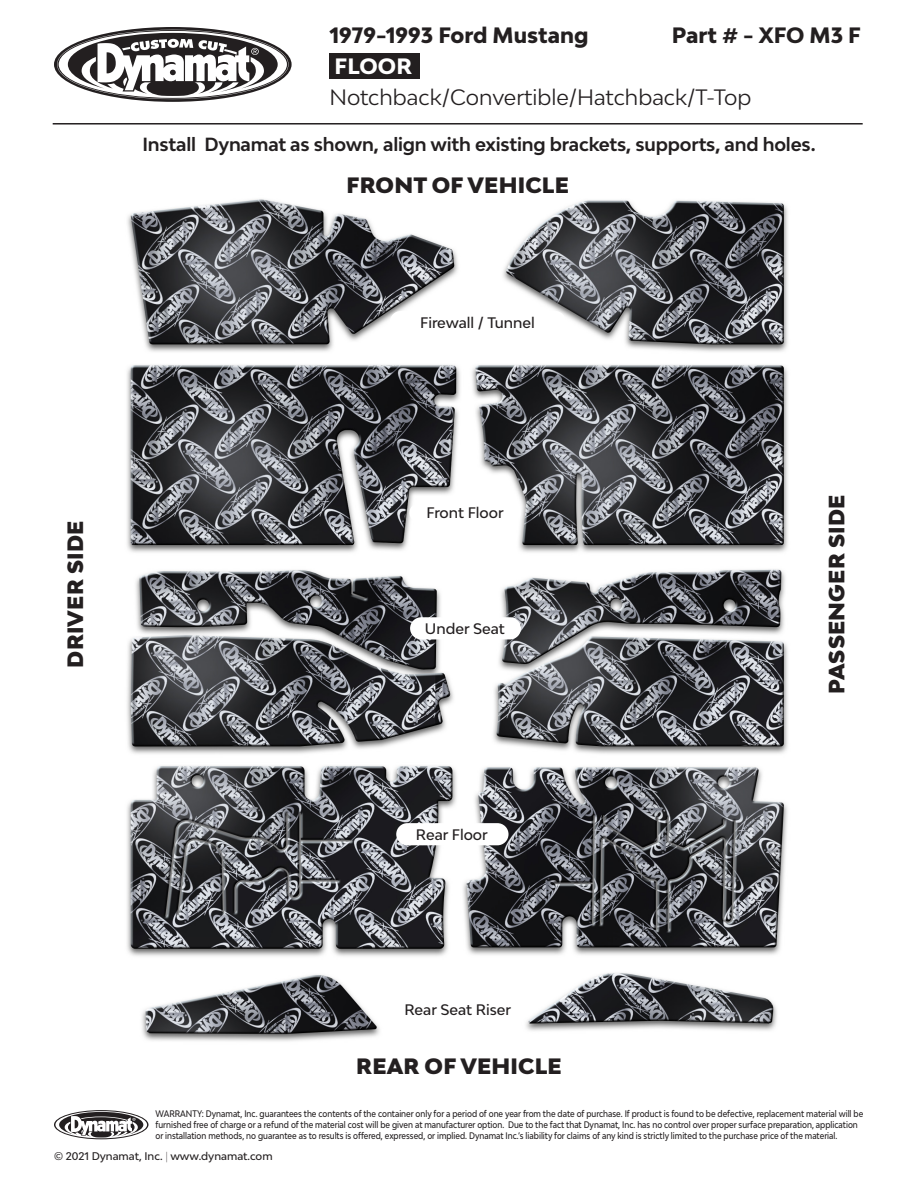
<style>
.page{position:relative;width:918px;height:1188px;background:#fff}
.page>*{position:absolute;margin:0;border:0;box-sizing:border-box;transform-origin:0 0}
.t1{font:900 21px "Bw Modelica";letter-spacing:.01em;color:#231f20}
.t2{font:21px "Bw Modelica";color:#231f20}
.t3{font:800 21px "Bw Modelica";color:#231f20}
.t4{font:800 21px "Bw Modelica";letter-spacing:.01em;color:#fff}
.t5{font:700 18px "Bw Modelica";letter-spacing:-.01em;color:#231f20}
.t6{font:500 14.4px "Bw Modelica";color:#231f20}
.t7{font:500 10.5px "Bw Modelica";color:#231f20}
.t8{font:500 9px/10.8px "Bw Modelica";color:#231f20;scale:.85 1}
.s1{font-weight:100}
</style>
<div class="page">
<div style="left:329px;top:53px;width:91px;height:26px;background:#231f20"></div>
<img style="left:127px;top:199px;width:661px;height:842px">
<hr style="left:53px;top:123px;width:810px;height:2px;background:#231f20">
<div style="left:409px;top:503px;width:112px;height:20px;background:#fff;border-radius:10px"></div>
<div style="left:390px;top:311px;width:176px;height:22px;background:#fff;border-radius:11px"></div>
<div style="left:396px;top:823px;width:113px;height:22px;background:#fff;border-radius:11px"></div>
<div style="left:410px;top:617px;width:111px;height:22px;background:#fff;border-radius:11px"></div>
<div style="left:394px;top:995px;width:127px;height:28px;background:#fff"></div>
<svg style="left:54px;top:27px;width:238px;height:75px"></svg>
<svg style="left:57px;top:30px;width:232px;height:69px"></svg>
<svg style="left:54px;top:1110px;width:94px;height:29px"></svg>
<svg style="left:55px;top:1111px;width:92px;height:27px"></svg>
<p class="t3" style="left:329px;top:22px;width:261px">1979-1993 Ford Mustang</p>
<p class="t3" style="left:672px;top:22px;width:190px">Part # - XFO M3 F</p>
<p class="t4" style="left:335px;top:53px;width:79px">FLOOR</p>
<p class="t2" style="left:329px;top:83px;width:424px">Notchback/Convertible/Hatchback/T-Top</p>
<p class="t5" style="left:142px;top:132px;width:675px">Install Dynamat as shown, align with existing brackets, supports, and holes.</p>
<p class="t1" style="left:346px;top:172px;width:224px">FRONT OF VEHICLE</p>
<p class="t1" style="left:62px;top:668px;width:148px;rotate:-90deg">DRIVER SIDE</p>
<p class="t6" style="left:420px;top:313px;width:116px">Firewall / Tunnel</p>
<p class="t6" style="left:426px;top:504px;width:79px">Front Floor</p>
<p class="t6" style="left:425px;top:619px;width:81px">Under Seat</p>
<p class="t6" style="left:416px;top:825px;width:73px">Rear Floor</p>
<p class="t6" style="left:405px;top:1000px;width:108px">Rear Seat Riser</p>
<p class="t1" style="left:356px;top:1053px;width:207px">REAR OF VEHICLE</p>
<p class="t1" style="left:823px;top:694px;width:200px;rotate:-90deg">PASSENGER SIDE</p>
<p class="t8" style="left:156px;top:1108px;width:834px">WARRANTY: Dynamat, Inc. guarantees the contents of the container only for a period of one year from the date of purchase. If product is found to be defective, replacement material will be furnished free of charge or a refund of the material cost will be given at manufacturer option. Due to the fact that Dynamat, Inc. has no control over proper surface preparation, application or installation methods, no guarantee as to results is offered, expressed, or implied. Dynamat Inc.’s liability for claims of any kind is strictly limited to the purchase price of the material.</p>
<p class="t7" style="left:54px;top:1149px;width:220px">© 2021 Dynamat, Inc. <span class="s1">|</span> www.dynamat.com</p>
</div>
